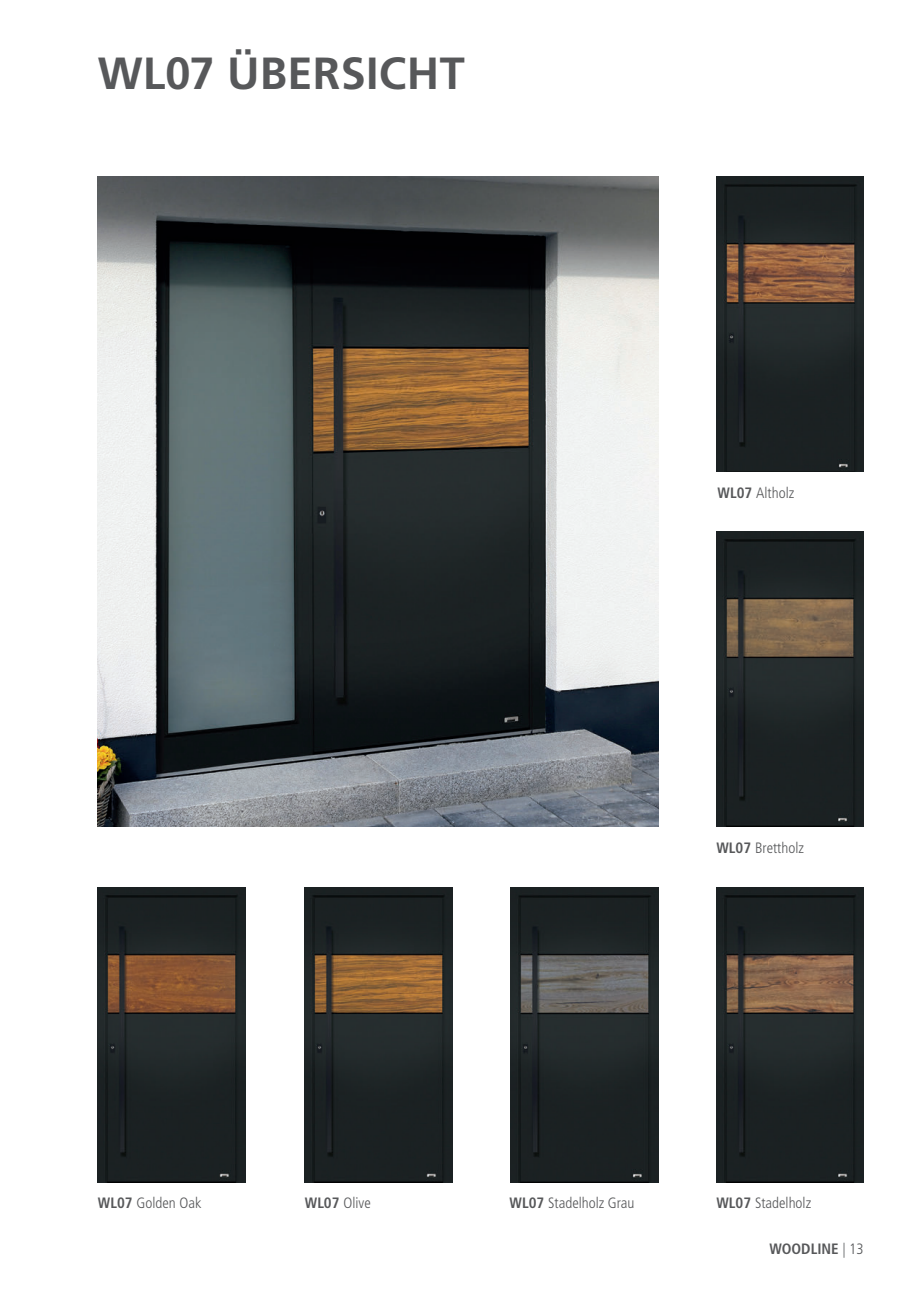
<style>
.page{position:relative;width:919px;height:1289px;background:#fff}
.page>*{position:absolute;margin:0;border:0;box-sizing:border-box;transform-origin:0 0}
.t1{font:700 45px "Frutiger LT Std";letter-spacing:.005em;color:#57585a}
.t2{font:300 condensed 15px "Frutiger LT Std";color:#57585a}
.t3{font:700 condensed 15px "Frutiger LT Std";color:#57585a}
.s1{font-weight:700}
.s2{font-weight:300}
</style>
<div class="page">
<img style="left:97px;top:177px;width:561px;height:649px">
<img style="left:510px;top:887px;width:148px;height:294px">
<img style="left:98px;top:887px;width:147px;height:294px">
<img style="left:716px;top:887px;width:147px;height:294px">
<img style="left:305px;top:887px;width:147px;height:294px">
<img style="left:716px;top:177px;width:147px;height:294px">
<img style="left:716px;top:531px;width:147px;height:295px">
<h1 class="t1" style="left:98px;top:47px;width:368px">WL07 ÜBERSICHT</h1>
<p class="t2" style="left:717px;top:484px;width:78px"><span class="s1">WL07</span> Altholz</p>
<p class="t2" style="left:716px;top:839px;width:89px"><span class="s1">WL07</span> Brettholz</p>
<p class="t2" style="left:98px;top:1194px;width:105px"><span class="s1">WL07</span> Golden Oak</p>
<p class="t2" style="left:305px;top:1194px;width:67px"><span class="s1">WL07</span> Olive</p>
<p class="t2" style="left:509px;top:1194px;width:126px"><span class="s1">WL07</span> Stadelholz Grau</p>
<p class="t2" style="left:716px;top:1194px;width:96px"><span class="s1">WL07</span> Stadelholz</p>
<p class="t3" style="left:769px;top:1240px;width:96px">WOODLINE <span class="s2">| 13</span></p>
</div>
